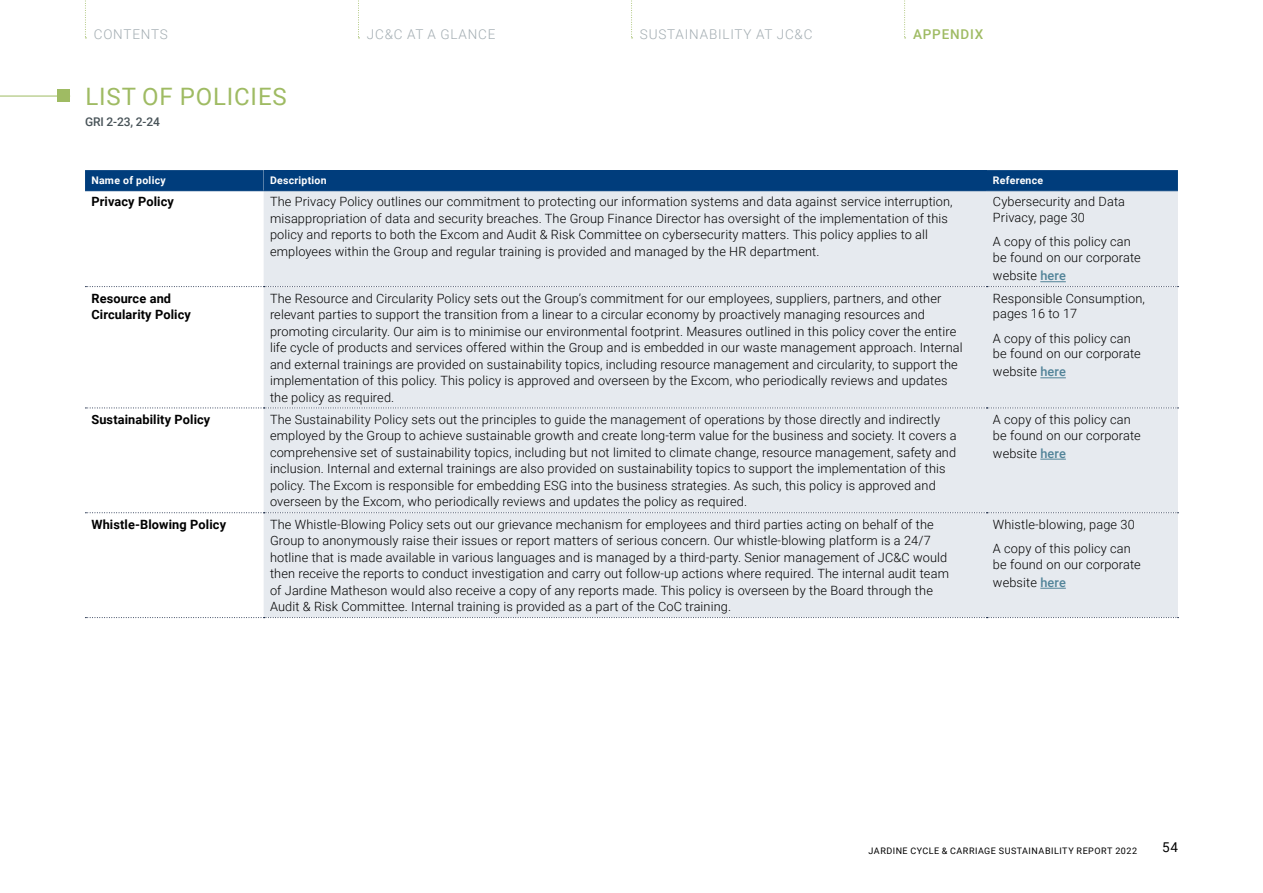
<style>
.page{position:relative;width:1263px;height:893px;background:#fff}
.page>*{position:absolute;margin:0;border:0;box-sizing:border-box;transform-origin:0 0}
.t1{font:24px "Roboto";letter-spacing:.035em;color:#9fbb63}
.t2{font:300 13.5px "Roboto";letter-spacing:.06em;color:#a3adb2}
.t3{font:500 13.5px "Roboto";letter-spacing:.06em;color:#9fbb63}
.t4{font:13.5px "Roboto";color:#000}
.t5{font:300 12.75px/16.5px "Roboto";letter-spacing:.01em;color:#000}
.t6{font:700 12.75px/16.5px "Roboto";letter-spacing:.01em;color:#000}
.t7{font:500 12px "Roboto";letter-spacing:-.01em;color:#485358}
.t8{font:700 10.5px "Roboto";letter-spacing:.025em;color:#fff}
.t9{font:9px "Roboto";letter-spacing:.06em;color:#000}
.s1{font-weight:500;color:#518398}
</style>
<div class="page">
<hr style="left:0;top:96px;width:70px;height:1px;background:#9fbb63">
<div style="left:57px;top:89px;width:13px;height:13px;background:#9fbb63"></div>
<div style="left:85px;top:170px;width:1093px;height:20px;background:#003d7c"></div>
<div style="left:264px;top:170px;width:722px;height:21px;background:#003d7c"></div>
<div style="left:264px;top:191px;width:914px;height:426px;background:#e6eaef"></div>
<svg style="left:85px;top:408px;width:1093px;height:1px"></svg>
<svg style="left:85px;top:512px;width:1093px;height:1px"></svg>
<svg style="left:85px;top:617px;width:1093px;height:1px"></svg>
<hr style="left:85px;top:190px;width:179px;height:1px;background:#003d7c">
<hr style="left:986px;top:190px;width:192px;height:1px;background:#003d7c">
<svg style="left:85px;top:281px;width:1093px;height:6px"></svg>
<svg style="left:1040px;top:378px;width:26px;height:1px"></svg>
<svg style="left:1040px;top:459px;width:26px;height:1px"></svg>
<svg style="left:1040px;top:588px;width:26px;height:1px"></svg>
<svg style="left:631px;top:0;width:2px;height:39px"></svg>
<svg style="left:904px;top:0;width:2px;height:39px"></svg>
<svg style="left:358px;top:0;width:1px;height:39px"></svg>
<svg style="left:85px;top:0;width:1px;height:39px"></svg>
<p class="t2" style="left:94px;top:25px;width:76px">CONTENTS</p>
<p class="t2" style="left:367px;top:25px;width:130px">JC&amp;C AT A GLANCE</p>
<p class="t2" style="left:640px;top:25px;width:174px">SUSTAINABILITY AT JC&amp;C</p>
<p class="t3" style="left:913px;top:25px;width:72px">APPENDIX</p>
<h1 class="t1" style="left:85px;top:79px;width:203px">LIST OF POLICIES</h1>
<p class="t7" style="left:85px;top:113px;width:76px">GRI 2-23, 2-24</p>
<p class="t8" style="left:91px;top:173px;width:76px">Name of policy</p>
<p class="t8" style="left:270px;top:173px;width:58px">Description</p>
<p class="t8" style="left:993px;top:173px;width:52px">Reference</p>
<p class="t6" style="left:91px;top:193px;width:84px">Privacy Policy</p>
<p class="t5" style="left:270px;top:193px;width:684px">The Privacy Policy outlines our commitment to protecting our information systems and data against service interruption, misappropriation of data and security breaches. The Group Finance Director has oversight of the implementation of this policy and reports to both the Excom and Audit &amp; Risk Committee on cybersecurity matters. This policy applies to all employees within the Group and regular training is provided and managed by the HR department.</p>
<p class="t5" style="left:993px;top:194px;width:134px;line-height:15.8px">Cybersecurity and Data<br>Privacy, page 30</p>
<p class="t5" style="left:993px;top:234px;width:149px;line-height:15.8px">A copy of this policy can be found on our corporate</p>
<p class="t5" style="left:993px;top:267px;width:74px">website <span class="s1">here</span></p>
<p class="t6" style="left:91px;top:289px;width:101px">Resource and<br>Circularity Policy</p>
<p class="t5" style="left:270px;top:289px;width:694px">The Resource and Circularity Policy sets out the Group’s commitment for our employees, suppliers, partners, and other relevant parties to support the transition from a linear to a circular economy by proactively managing resources and promoting circularity. Our aim is to minimise our environmental footprint. Measures outlined in this policy cover the entire life cycle of products and services offered within the Group and is embedded in our waste management approach. Internal and external trainings are provided on sustainability topics, including resource management and circularity, to support the implementation of this policy. This policy is approved and overseen by the Excom, who periodically reviews and updates the policy as required.</p>
<p class="t5" style="left:993px;top:290px;width:153px;line-height:15.8px">Responsible Consumption, pages 16 to 17</p>
<p class="t5" style="left:993px;top:330px;width:149px;line-height:15.8px">A copy of this policy can be found on our corporate</p>
<p class="t5" style="left:993px;top:363px;width:74px">website <span class="s1">here</span></p>
<p class="t6" style="left:91px;top:411px;width:120px">Sustainability Policy</p>
<p class="t5" style="left:270px;top:411px;width:688px">The Sustainability Policy sets out the principles to guide the management of operations by those directly and indirectly employed by the Group to achieve sustainable growth and create long-term value for the business and society. It covers a comprehensive set of sustainability topics, including but not limited to climate change, resource management, safety and inclusion. Internal and external trainings are also provided on sustainability topics to support the implementation of this policy. The Excom is responsible for embedding ESG into the business strategies. As such, this policy is approved and overseen by the Excom, who periodically reviews and updates the policy as required.</p>
<p class="t5" style="left:993px;top:411px;width:149px;line-height:15.8px">A copy of this policy can be found on our corporate</p>
<p class="t5" style="left:993px;top:444px;width:74px">website <span class="s1">here</span></p>
<p class="t6" style="left:91px;top:515px;width:136px">Whistle-Blowing Policy</p>
<p class="t5" style="left:270px;top:515px;width:680px">The Whistle-Blowing Policy sets out our grievance mechanism for employees and third parties acting on behalf of the Group to anonymously raise their issues or report matters of serious concern. Our whistle-blowing platform is a 24/7 hotline that is made available in various languages and is managed by a third-party. Senior management of JC&amp;C would then receive the reports to conduct investigation and carry out follow-up actions where required. The internal audit team of Jardine Matheson would also receive a copy of any reports made. This policy is overseen by the Board through the Audit &amp; Risk Committee. Internal training is provided as a part of the CoC training.</p>
<p class="t5" style="left:993px;top:512px;width:143px;line-height:24.3px">Whistle-blowing, page 30<br>A copy of this policy can</p>
<p class="t5" style="left:993px;top:555px;width:149px;line-height:18px">be found on our corporate website <span class="s1">here</span></p>
<p class="t9" style="left:868px;top:844px;width:270px">JARDINE CYCLE &amp; CARRIAGE SUSTAINABILITY REPORT 2022</p>
<p class="t4" style="left:1162px;top:838px;width:18px">54</p>
</div>
